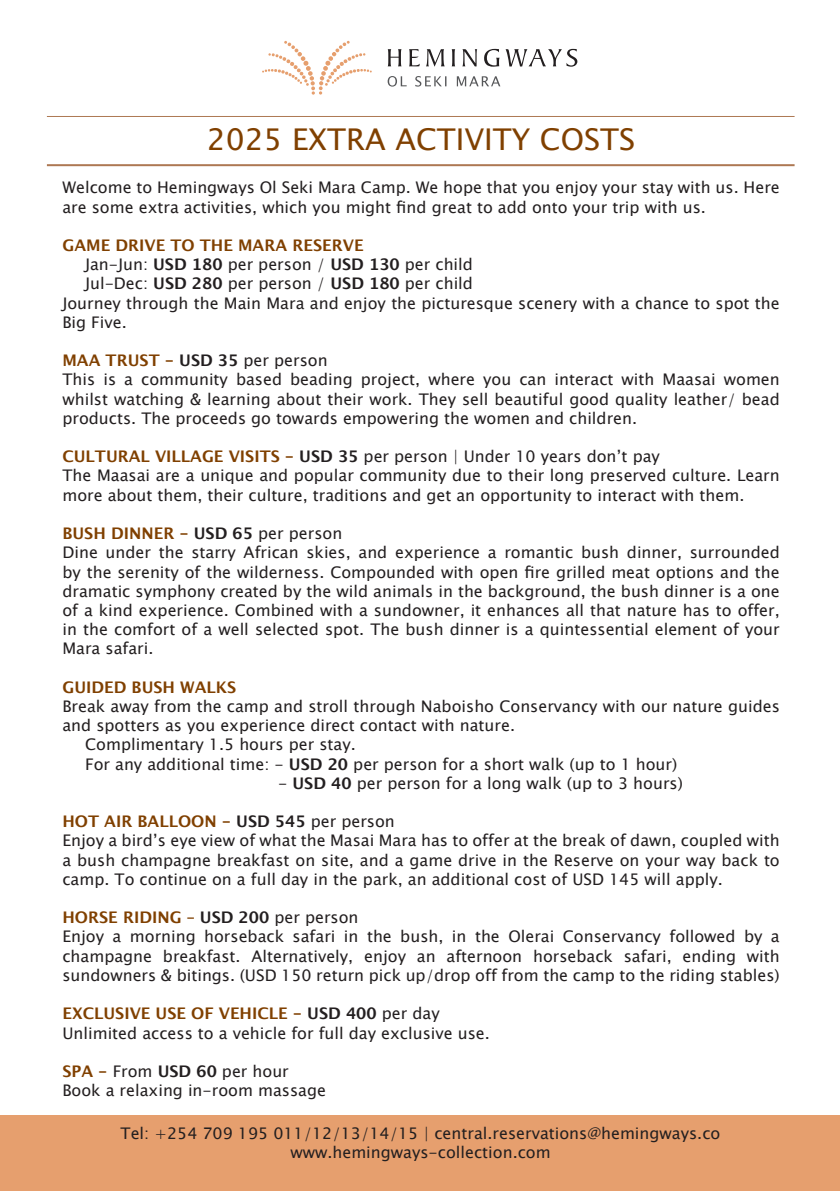
<style>
.page{position:relative;width:840px;height:1191px;background:#fff}
.page>*{position:absolute;margin:0;border:0;box-sizing:border-box;transform-origin:0 0}
.t1{font:30px "Lucida Sans Unicode";color:#804000}
.t2{font:16px/19.2px "Lucida Sans Unicode";color:#231f20}
.t3{font:700 16px "Lucida Grande";color:#804000}
.s1{font-family:"Lucida Grande";font-weight:700}
.s2{color:#231f20}
.s3{font-family:"Lucida Sans Unicode";font-weight:400;color:#231f20}
.s4{font-family:"Lucida Grande";font-weight:700;color:#804000}
</style>
<div class="page">
<svg style="left:387px;top:76px;width:113px;height:11px"></svg>
<svg style="left:387px;top:49px;width:190px;height:18px"></svg>
<svg style="left:262px;top:41px;width:109px;height:54px"></svg>
<hr style="left:47px;top:116px;width:747px;height:1px;background:#ad7853">
<hr style="left:47px;top:164px;width:747px;height:2px;background:#ad7853">
<div style="left:0;top:1115px;width:839px;height:76px;background:#e69f6e"></div>
<p class="t1" style="left:206px;top:116px;width:430px">2025 EXTRA ACTIVITY COSTS</p>
<p class="t2" style="left:62px;top:178px;width:718px">Welcome to Hemingways Ol Seki Mara Camp. We hope that you enjoy your stay with us. Here are some extra activities, which you might find great to add onto your trip with us.</p>
<p class="t3" style="left:62px;top:234px;width:302px">GAME DRIVE TO THE MARA RESERVE</p>
<p class="t2" style="left:85px;top:255px;width:389px">Jan-Jun: <span class="s1">USD 180</span> per person / <span class="s1">USD 130</span> per child</p>
<p class="t2" style="left:85px;top:274px;width:389px">Jul-Dec: <span class="s1">USD 280</span> per person / <span class="s1">USD 180</span> per child</p>
<p class="t2" style="left:62px;top:293px;width:718px">Journey through the Main Mara and enjoy the picturesque scenery with a chance to spot the<br>Big Five.</p>
<p class="t3" style="left:62px;top:350px;width:266px">MAA TRUST - <span class="s2">USD 35</span> <span class="s3">per person</span></p>
<p class="t2" style="left:62px;top:370px;width:718px;text-align:justify">This is a community based beading project, where you can interact with Maasai women whilst watching &amp; learning about their work. They sell beautiful good quality leather/ bead products. The proceeds go towards empowering the women and children.</p>
<p class="t2" style="left:62px;top:447px;width:598px"><span class="s4">CULTURAL VILLAGE VISITS -</span> <span class="s1">USD 35</span> per person | Under 10 years don’t pay</p>
<p class="t2" style="left:62px;top:466px;width:718px">The Maasai are a unique and popular community due to their long preserved culture. Learn more about them, their culture, traditions and get an opportunity to interact with them.</p>
<p class="t3" style="left:62px;top:522px;width:281px">BUSH DINNER - <span class="s2">USD 65</span> <span class="s3">per person</span></p>
<p class="t2" style="left:62px;top:543px;width:718px;text-align:justify">Dine under the starry African skies, and experience a romantic bush dinner, surrounded by the serenity of the wilderness. Compounded with open fire grilled meat options and the dramatic symphony created by the wild animals in the background, the bush dinner is a one of a kind experience. Combined with a sundowner, it enhances all that nature has to offer, in the comfort of a well selected spot. The bush dinner is a quintessential element of your Mara safari.</p>
<p class="t3" style="left:62px;top:676px;width:175px">GUIDED BUSH WALKS</p>
<p class="t2" style="left:62px;top:696px;width:718px">Break away from the camp and stroll through Naboisho Conservancy with our nature guides and spotters as you experience direct contact with nature.</p>
<p class="t2" style="left:85px;top:735px;width:272px">Complimentary 1.5 hours per stay.</p>
<p class="t2" style="left:85px;top:754px;width:593px">For any additional time: - <span class="s1">USD 20</span> per person for a short walk (up to 1 hour)</p>
<p class="t2" style="left:278px;top:773px;width:406px">- <span class="s1">USD 40</span> per person for a long walk (up to 3 hours)</p>
<p class="t3" style="left:62px;top:810px;width:334px">HOT AIR BALLOON - <span class="s2">USD 545</span> <span class="s3">per person</span></p>
<p class="t2" style="left:62px;top:831px;width:718px;text-align:justify">Enjoy a bird’s eye view of what the Masai Mara has to offer at the break of dawn, coupled with a bush champagne breakfast on site, and a game drive in the Reserve on your way back to camp. To continue on a full day in the park, an additional cost of USD 145 will apply.</p>
<p class="t3" style="left:62px;top:906px;width:297px">HORSE RIDING – <span class="s2">USD 200</span> <span class="s3">per person</span></p>
<p class="t2" style="left:62px;top:927px;width:718px;text-align:justify">Enjoy a morning horseback safari in the bush, in the Olerai Conservancy followed by a champagne breakfast. Alternatively, enjoy an afternoon horseback safari, ending with sundowners &amp; bitings. (USD 150 return pick up/drop off from the camp to the riding stables)</p>
<p class="t3" style="left:62px;top:1002px;width:378px">EXCLUSIVE USE OF VEHICLE - <span class="s2">USD 400</span> <span class="s3">per day</span></p>
<p class="t2" style="left:62px;top:1023px;width:428px">Unlimited access to a vehicle for full day exclusive use.</p>
<p class="t2" style="left:62px;top:1061px;width:228px"><span class="s4">SPA -</span> From <span class="s1">USD 60</span> per hour</p>
<p class="t2" style="left:62px;top:1080px;width:265px">Book a relaxing in-room massage</p>
<p class="t2" style="left:120px;top:1123px;width:601px">Tel: +254 709 195 011/12/13/14/15 | central.reservations@hemingways.co</p>
<p class="t2" style="left:290px;top:1142px;width:262px">www.hemingways-collection.com</p>
</div>
